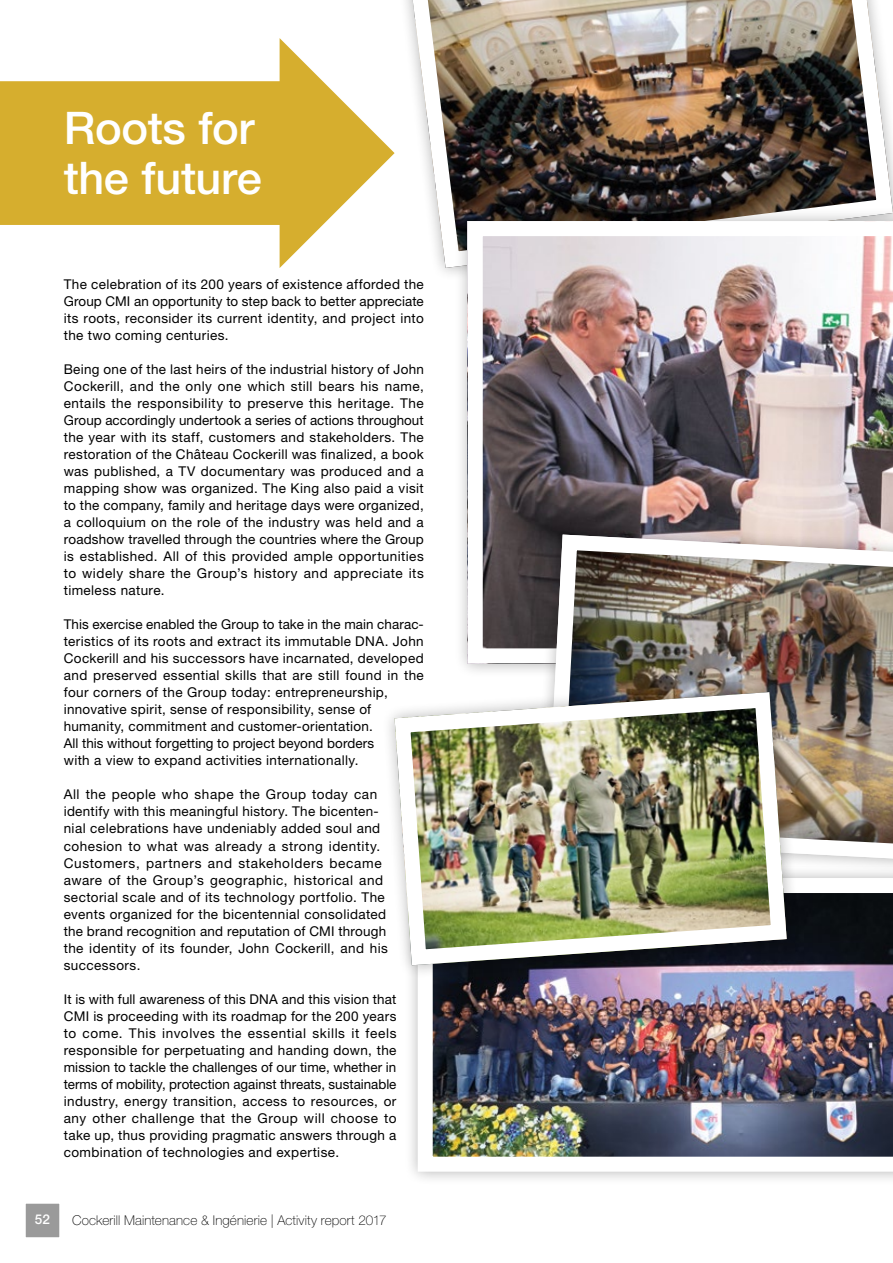
<style>
.page{position:relative;width:893px;height:1263px;background:#fff}
.page>*{position:absolute;margin:0;border:0;box-sizing:border-box;transform-origin:0 0}
.t1{font:500 45px/49.9px "Helvetica Neue LT Std";letter-spacing:-.005em;color:#fff}
.t2{font:13.5px/17px "Helvetica Neue LT Std";letter-spacing:.03em;color:#000;text-align:justify}
.t3{font:100 13.5px "Helvetica Neue LT Std";letter-spacing:.01em;color:#000}
.t4{font:500 13.5px "Helvetica Neue LT Std";color:#fff}
</style>
<div class="page">
<svg style="left:0;top:38px;width:395px;height:230px;fill:#d6ae2e"></svg>
<img style="left:406px;top:0;width:487px;height:274px">
<div style="left:454px;top:207px;width:439px;height:471px;background:#000;opacity:.3"></div>
<img style="left:468px;top:221px;width:425px;height:442px">
<img style="left:411px;top:893px;width:482px;height:286px">
<div style="left:533px;top:521px;width:360px;height:357px;background:#000;opacity:.3"></div>
<img style="left:539px;top:527px;width:354px;height:345px">
<div style="left:381px;top:678px;width:419px;height:301px;background:#000;opacity:.3"></div>
<img style="left:387px;top:684px;width:408px;height:289px">
<div style="left:24px;top:1201px;width:38px;height:38px;background:#9a9a9a"></div>
<div style="left:21px;top:1199px;width:43px;height:43px;border:4px solid #fff"></div>
<h1 class="t1" style="left:64px;top:103px;width:200px">Roots for the future</h1>
<p class="t2" style="left:64px;top:276px;width:362px">The celebration of its 200 years of existence afforded the Group CMI an opportunity to step back to better appreciate its roots, reconsider its current identity, and project into the two coming centuries.</p>
<p class="t2" style="left:64px;top:361px;width:362px">Being one of the last heirs of the industrial history of John Cockerill, and the only one which still bears his name, entails the responsibility to preserve this heritage. The Group accordingly undertook a series of actions throughout the year with its staff, customers and stakeholders. The restoration of the Château Cockerill was finalized, a book was published, a TV documentary was produced and a mapping show was organized. The King also paid a visit to the company, family and heritage days were organized, a colloquium on the role of the industry was held and a roadshow travelled through the countries where the Group is established. All of this provided ample opportunities to widely share the Group’s history and appreciate its timeless nature.</p>
<p class="t2" style="left:64px;top:616px;width:362px;text-align:left">This exercise enabled the Group to take in the main charac&shy;teristics of its roots and extract its immutable DNA. John Cockerill and his successors have incarnated, developed and preserved essential skills that are still found in the four corners of the Group today: entrepreneurship, innovative spirit, sense of responsibility, sense of humanity, commitment and customer-orientation.<br>All this without forgetting to project beyond borders<br>with a view to expand activities internationally.</p>
<p class="t2" style="left:64px;top:786px;width:325px;text-align:left">All the people who shape the Group today can identify with this meaningful history. The bicenten&shy;nial celebrations have undeniably added soul and cohesion to what was already a strong identity.<br>Customers, partners and stakeholders became aware of the Group’s geographic, historical and sectorial scale and of its technology portfolio. The events organized for the bicentennial consolidated the brand recognition and reputation of CMI through the identity of its founder, John Cockerill, and his successors.</p>
<p class="t2" style="left:64px;top:990px;width:334px">It is with full awareness of this DNA and this vision that CMI is proceeding with its roadmap for the 200 years to come. This involves the essential skills it feels responsible for perpetuating and handing down, the mission to tackle the challenges of our time, whether in terms of mobility, protection against threats, sustainable industry, energy transition, access to resources, or any other challenge that the Group will choose to take up, thus providing pragmatic answers through a combination of technologies and expertise.</p>
<p class="t4" style="left:35px;top:1211px;width:17px">52</p>
<p class="t3" style="left:72px;top:1212px;width:316px">Cockerill Maintenance &amp; Ingénierie | Activity report 2017</p>
</div>
